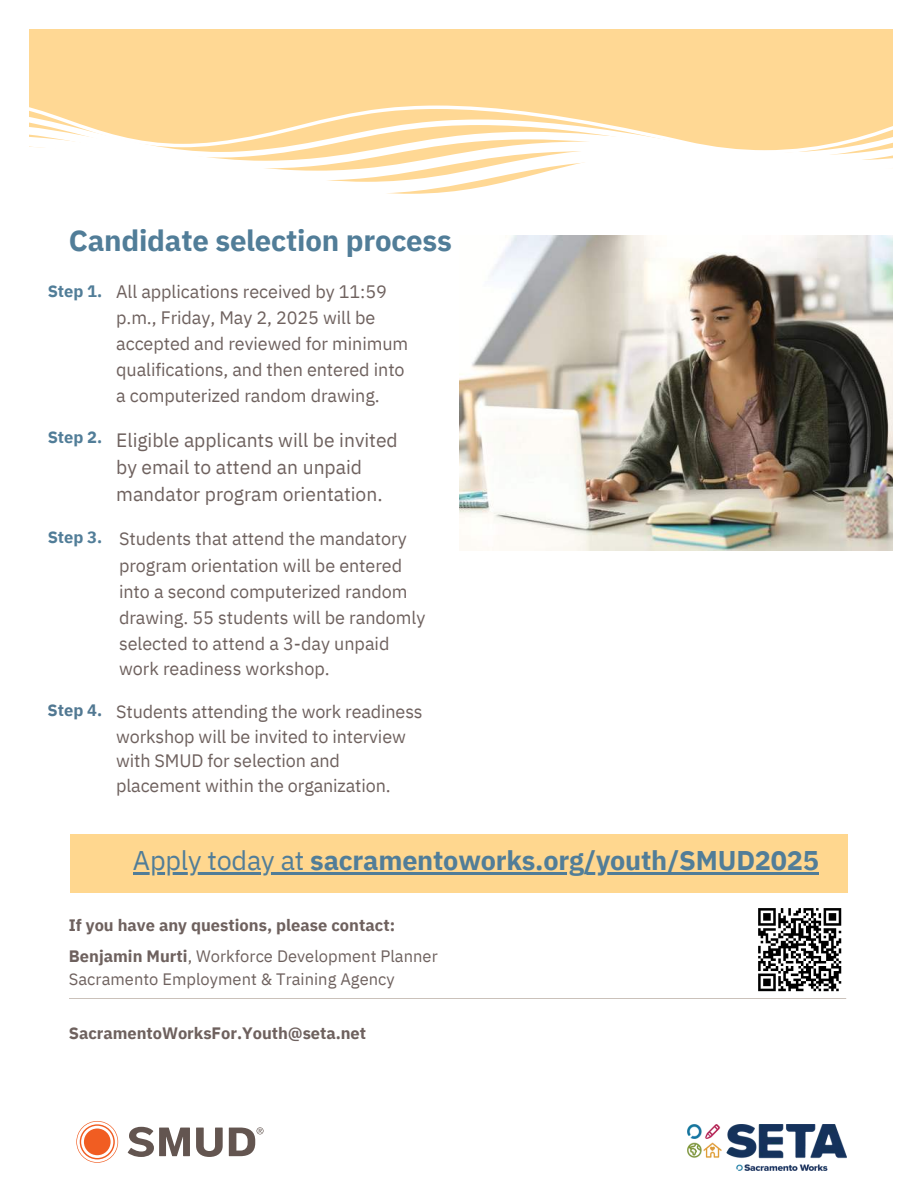
<style>
.page{position:relative;width:918px;height:1188px;background:#fff}
.page>*{position:absolute;margin:0;border:0;box-sizing:border-box;transform-origin:0 0}
.t1{font:700 29.4px "IBM Plex Sans";letter-spacing:-.01em;color:#517d98}
.t2{font:700 27px "IBM Plex Sans";letter-spacing:-.01em;color:#517d98}
.t3{font:19.35px/27px "IBM Plex Sans";color:#6e615e}
.t4{font:18px/26.1px "IBM Plex Sans";letter-spacing:-.005em;color:#6e615e}
.t5{font:700 16.5px/31.5px "IBM Plex Sans";color:#6e615e}
.t6{font:16.5px "IBM Plex Sans";color:#6e615e}
.t7{font:700 16.5px "IBM Plex Sans";letter-spacing:-.005em;color:#517d98}
.t8{font:700 16.5px "IBM Plex Sans";color:#517892}
.s1{font-weight:400}
</style>
<div class="page">
<div style="left:29px;top:29px;width:864px;height:72px;background:#ffd894"></div>
<svg style="left:29px;top:101px;width:864px;height:12px;fill:#ffd894"></svg>
<svg style="left:29px;top:113px;width:864px;height:38px"></svg>
<svg style="left:197px;top:151px;width:696px;height:43px"></svg>
<hr style="left:69px;top:998px;width:777px;height:1px;background:#a5978b">
<div style="left:71px;top:835px;width:777px;height:58px;background:#ffd78f"></div>
<svg style="left:76px;top:1121px;width:42px;height:42px"></svg>
<svg style="left:196px;top:1128px;width:27px;height:29px"></svg>
<svg style="left:128px;top:1127px;width:62px;height:30px"></svg>
<svg style="left:229px;top:1127px;width:35px;height:29px"></svg>
<img style="left:460px;top:235px;width:433px;height:315px">
<hr style="left:133px;top:872px;width:177px;height:2px;background:#517d98">
<hr style="left:310px;top:872px;width:509px;height:2px;background:#517d98">
<img style="left:687px;top:1125px;width:159px;height:46px">
<svg style="left:758px;top:908px;width:84px;height:84px"></svg>
<h1 class="t1" style="left:69px;top:218px;width:385px">Candidate selection process</h1>
<p class="t7" style="left:48px;top:278px;width:56px">Step 1.</p>
<p class="t4" style="left:116px;top:278px;width:294px">All applications received by 11:59 p.m., Friday, May 2, 2025 will be accepted and reviewed for minimum qualifications, and then entered into a computerized random drawing.</p>
<p class="t3" style="left:116px;top:425px;width:283px">Eligible applicants will be invited by email to attend an unpaid mandator program orientation.</p>
<p class="t4" style="left:119px;top:524px;width:308px">Students that attend the mandatory program orientation will be entered into a second computerized random drawing. 55 students will be randomly selected to attend a 3-day unpaid work readiness workshop.</p>
<p class="t7" style="left:48px;top:424px;width:56px">Step 2.</p>
<p class="t7" style="left:48px;top:524px;width:56px">Step 3.</p>
<p class="t8" style="left:48px;top:697px;width:56px">Step 4.</p>
<p class="t4" style="left:116px;top:698px;width:308px;line-height:24.8px">Students attending the work readiness workshop will be invited to interview with SMUD for selection and placement within the organization.</p>
<h2 class="t2" style="left:133px;top:839px;width:688px"><span class="s1">Apply today at</span> sacramentoworks.org/youth/SMUD2025</h2>
<p class="t5" style="left:69px;top:908px;width:370px">If you have any questions, please contact:<br>Benjamin Murti<span class="s1">, Workforce Development Planner</span></p>
<p class="t6" style="left:69px;top:966px;width:327px">Sacramento Employment &amp; Training Agency</p>
<p class="t5" style="left:69px;top:1016px;width:299px">SacramentoWorksFor.Youth@seta.net</p>
</div>
